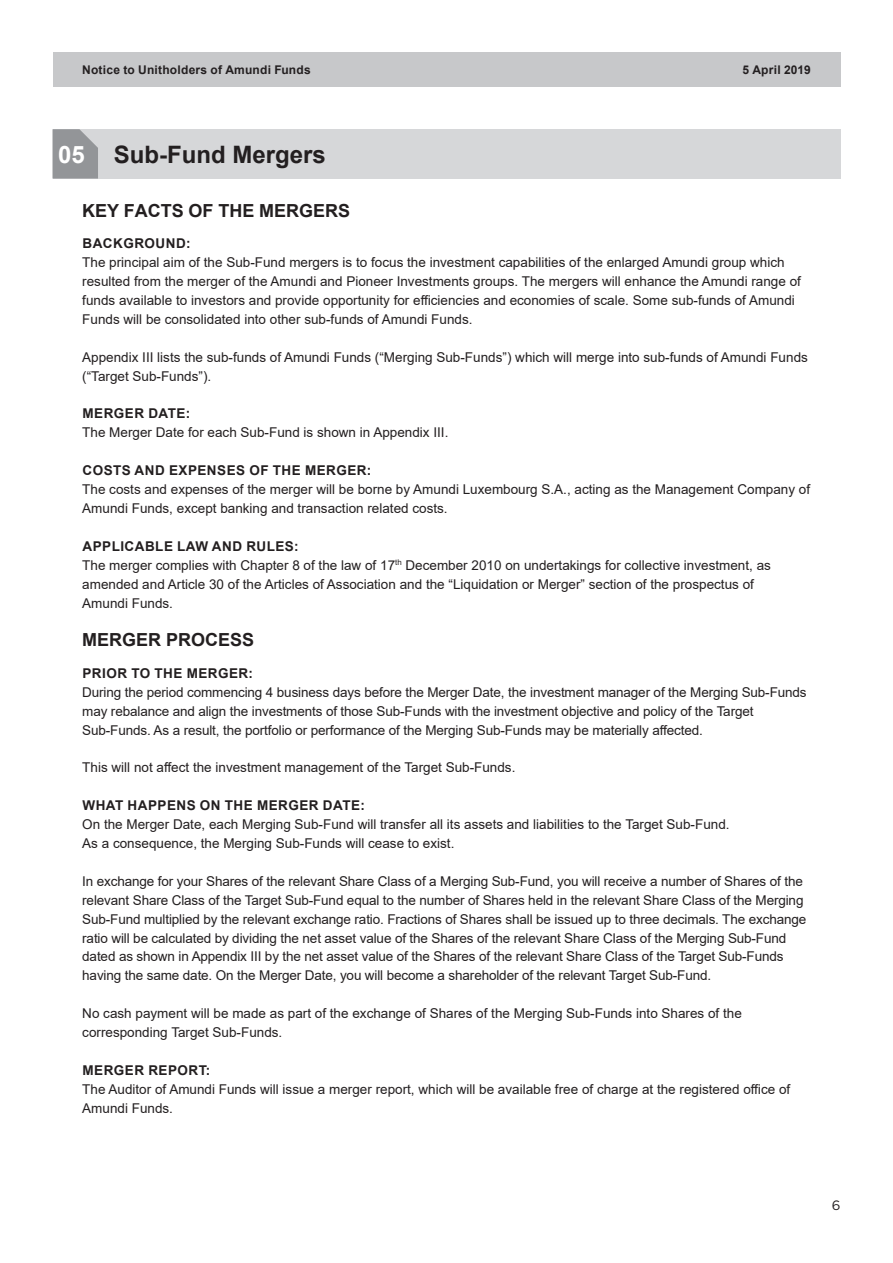
<style>
.page{position:relative;width:893px;height:1263px;background:#fff}
.page>*{position:absolute;margin:0;border:0;box-sizing:border-box;transform-origin:0 0}
.t1{font:700 24px "Arial";color:#231f20}
.t2{font:700 18px "Arial";color:#231f20}
.t3{font:13.5px/18.9px "Arial";color:#231f20}
.t4{font:700 13.5px "Arial";letter-spacing:.035em;color:#231f20}
.t5{font:13.5px "Gotham";color:#231f20}
.t6{font:700 12px "Arial";letter-spacing:.015em;color:#231f20}
.s1{color:#fff}
.s2{font-weight:700}
</style>
<div class="page">
<div style="left:53px;top:53px;width:787px;height:34px;background:#c7c8ca"></div>
<div style="left:53px;top:129px;width:787px;height:50px;background:#d6d7d9"></div>
<svg style="left:53px;top:129px;width:45px;height:50px;background:#999a9d"></svg>
<p class="t6" style="left:82px;top:61px;width:230px">Notice to Unitholders of Amundi Funds</p>
<p class="t6" style="left:742px;top:61px;width:70px">5 April 2019</p>
<h1 class="t1" style="left:58px;top:137px;width:269px"><span class="s1">05</span> Sub-Fund Mergers</h1>
<h2 class="t2" style="left:82px;top:197px;width:269px">KEY FACTS OF THE MERGERS</h2>
<p class="t4" style="left:83px;top:234px;width:109px">BACKGROUND:</p>
<p class="t3" style="left:82px;top:253px;width:720px">The principal aim of the Sub-Fund mergers is to focus the investment capabilities of the enlarged Amundi group which resulted from the merger of the Amundi and Pioneer Investments groups. The mergers will enhance the Amundi range of funds available to investors and provide opportunity for efficiencies and economies of scale. Some sub-funds of Amundi Funds will be consolidated into other sub-funds of Amundi Funds.</p>
<p class="t3" style="left:82px;top:347px;width:727px">Appendix III lists the sub-funds of Amundi Funds (“Merging Sub-Funds”) which will merge into sub-funds of Amundi Funds (“Target Sub-Funds”).</p>
<p class="t4" style="left:83px;top:404px;width:109px">MERGER DATE:</p>
<p class="t3" style="left:82px;top:423px;width:368px">The Merger Date for each Sub-Fund is shown in Appendix III.</p>
<p class="t4" style="left:83px;top:461px;width:290px">COSTS AND EXPENSES OF THE MERGER:</p>
<p class="t3" style="left:82px;top:480px;width:729px">The costs and expenses of the merger will be borne by Amundi Luxembourg S.A., acting as the Management Company of<br>Amundi Funds, except banking and transaction related costs.</p>
<p class="t3" style="left:82px;top:536px;width:690px"><span class="s2">APPLICABLE LAW AND RULES:<br></span>The merger complies with Chapter 8 of the law of 17<sup>th</sup> December 2010 on undertakings for collective investment, as amended and Article 30 of the Articles of Association and the “Liquidation or Merger” section of the prospectus of Amundi Funds.</p>
<h2 class="t2" style="left:82px;top:627px;width:174px">MERGER PROCESS</h2>
<p class="t4" style="left:83px;top:663px;width:172px">PRIOR TO THE MERGER:</p>
<p class="t3" style="left:82px;top:682px;width:726px">During the period commencing 4 business days before the Merger Date, the investment manager of the Merging Sub-Funds may rebalance and align the investments of those Sub-Funds with the investment objective and policy of the Target<br>Sub-Funds. As a result, the portfolio or performance of the Merging Sub-Funds may be materially affected.</p>
<p class="t3" style="left:82px;top:758px;width:435px">This will not affect the investment management of the Target Sub-Funds.</p>
<p class="t4" style="left:83px;top:796px;width:284px">WHAT HAPPENS ON THE MERGER DATE:</p>
<p class="t3" style="left:82px;top:815px;width:649px">On the Merger Date, each Merging Sub-Fund will transfer all its assets and liabilities to the Target Sub-Fund.<br>As a consequence, the Merging Sub-Funds will cease to exist.</p>
<p class="t3" style="left:82px;top:871px;width:726px">In exchange for your Shares of the relevant Share Class of a Merging Sub-Fund, you will receive a number of Shares of the relevant Share Class of the Target Sub-Fund equal to the number of Shares held in the relevant Share Class of the Merging Sub-Fund multiplied by the relevant exchange ratio. Fractions of Shares shall be issued up to three decimals. The exchange ratio will be calculated by dividing the net asset value of the Shares of the relevant Share Class of the Merging Sub-Fund dated as shown in Appendix III by the net asset value of the Shares of the relevant Share Class of the Target Sub-Funds having the same date. On the Merger Date, you will become a shareholder of the relevant Target Sub-Fund.</p>
<p class="t3" style="left:82px;top:1004px;width:661px">No cash payment will be made as part of the exchange of Shares of the Merging Sub-Funds into Shares of the corresponding Target Sub-Funds.</p>
<p class="t4" style="left:83px;top:1061px;width:129px">MERGER REPORT:</p>
<p class="t3" style="left:82px;top:1079px;width:709px">The Auditor of Amundi Funds will issue a merger report, which will be available free of charge at the registered office of<br>Amundi Funds.</p>
<p class="t5" style="left:832px;top:1197px;width:10px">6</p>
</div>
